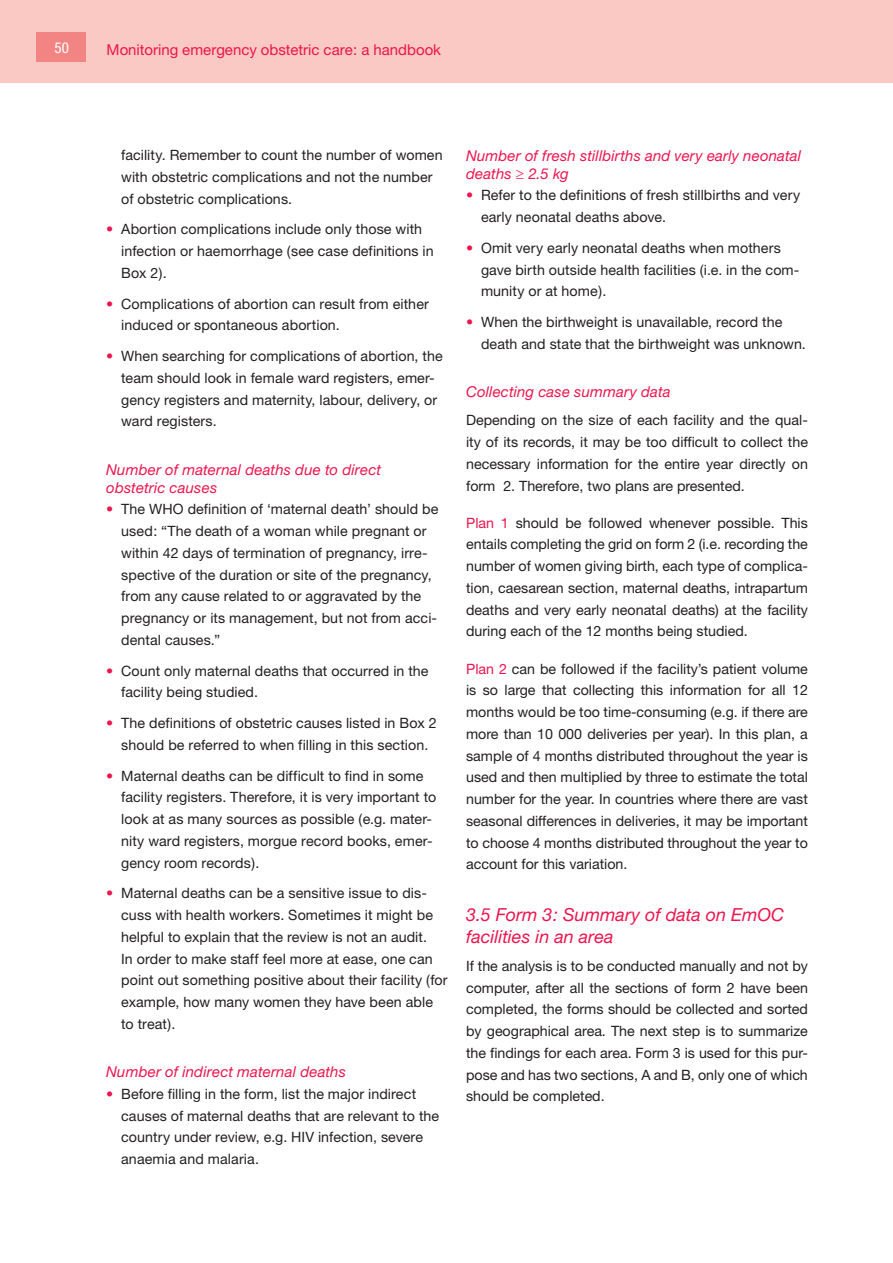
<style>
.page{position:relative;width:893px;height:1263px;background:#fff}
.page>*{position:absolute;margin:0;border:0;box-sizing:border-box;transform-origin:0 0}
.t1{font:italic 18px/21.6px "Helvetica Neue";color:#ed154e}
.t2{font:italic 15px/18px "Helvetica Neue";letter-spacing:.01em;color:#ed154e}
.t3{font:15px "Helvetica Neue";color:#ed154e}
.t4{font:condensed 15px "Helvetica Neue";color:#fff}
.t5{font:14.25px/21.8px "Helvetica Neue";letter-spacing:.005em;color:#231f20}
.s1{color:#ed154e}
</style>
<div class="page">
<div style="left:0;top:0;width:893px;height:83px;background:#fac9c3"></div>
<div style="left:36px;top:33px;width:50px;height:29px;background:#f38484"></div>
<p class="t4" style="left:54px;top:39px;width:16px">50</p>
<p class="t3" style="left:107px;top:40px;width:336px">Monitoring emergency obstetric care: a handbook</p>
<p class="t5" style="left:121px;top:144px;width:323px">facility. Remember to count the number of women with obstetric complications and not the number of obstetric complications.</p>
<p class="t5" style="left:121px;top:218px;width:314px;text-indent:-15px"><span class="s1">•</span> Abortion complications include only those with infection or haemorrhage (see case definitions in<br>Box 2).</p>
<p class="t5" style="left:121px;top:292px;width:309px;text-indent:-15px"><span class="s1">•</span> Complications of abortion can result from either induced or spontaneous abortion.</p>
<p class="t5" style="left:121px;top:345px;width:323px;text-indent:-15px"><span class="s1">•</span> When searching for complications of abortion, the team should look in female ward registers, emer&shy;gency registers and maternity, labour, delivery, or ward registers.</p>
<p class="t2" style="left:106px;top:460px;width:276px">Number of maternal deaths due to direct obstetric causes</p>
<p class="t5" style="left:121px;top:498px;width:319px;text-indent:-15px"><span class="s1">•</span> The WHO definition of ‘maternal death’ should be used: “The death of a woman while pregnant or within 42 days of termination of pregnancy, irre&shy;spective of the duration or site of the pregnancy, from any cause related to or aggravated by the pregnancy or its management, but not from acci&shy;dental causes.”</p>
<p class="t5" style="left:121px;top:659px;width:309px;text-indent:-15px"><span class="s1">•</span> Count only maternal deaths that occurred in the facility being studied.</p>
<p class="t5" style="left:106px;top:712px;width:332px;text-align:center"><span class="s1">•</span> The definitions of obstetric causes listed in Box 2 should be referred to when filling in this section.</p>
<p class="t5" style="left:121px;top:764px;width:317px;text-indent:-15px"><span class="s1">•</span> Maternal deaths can be difficult to find in some facility registers. Therefore, it is very important to look at as many sources as possible (e.g. mater&shy;nity ward registers, morgue record books, emer&shy;gency room records).</p>
<p class="t5" style="left:121px;top:882px;width:328px;text-indent:-15px"><span class="s1">•</span> Maternal deaths can be a sensitive issue to dis&shy;cuss with health workers. Sometimes it might be helpful to explain that the review is not an audit.<br>In order to make staff feel more at ease, one can point out something positive about their facility (for example, how many women they have been able to treat).</p>
<p class="t2" style="left:106px;top:1062px;width:241px">Number of indirect maternal deaths</p>
<p class="t5" style="left:121px;top:1083px;width:320px;text-indent:-15px"><span class="s1">•</span> Before filling in the form, list the major indirect causes of maternal deaths that are relevant to the country under review, e.g. HIV infection, severe anaemia and malaria.</p>
<p class="t2" style="left:466px;top:146px;width:337px">Number of fresh stillbirths and very early neonatal deaths ≥ 2.5 kg</p>
<p class="t5" style="left:481px;top:184px;width:321px;text-indent:-15px"><span class="s1">•</span> Refer to the definitions of fresh stillbirths and very early neonatal deaths above.</p>
<p class="t5" style="left:481px;top:237px;width:320px;text-indent:-15px"><span class="s1">•</span> Omit very early neonatal deaths when mothers gave birth outside health facilities (i.e. in the com&shy;munity or at home).</p>
<p class="t5" style="left:481px;top:311px;width:326px;text-indent:-15px"><span class="s1">•</span> When the birthweight is unavailable, record the death and state that the birthweight was unknown.</p>
<p class="t2" style="left:466px;top:383px;width:206px">Collecting case summary data</p>
<p class="t5" style="left:466px;top:409px;width:343px;text-align:justify">Depending on the size of each facility and the qual&shy;ity of its records, it may be too difficult to collect the necessary information for the entire year directly on form 2. Therefore, two plans are presented.</p>
<p class="t5" style="left:466px;top:511px;width:343px;text-align:justify"><span class="s1">Plan 1</span> should be followed whenever possible. This entails completing the grid on form 2 (i.e. recording the number of women giving birth, each type of complica&shy;tion, caesarean section, maternal deaths, intrapartum deaths and very early neonatal deaths) at the facility during each of the 12 months being studied.</p>
<p class="t5" style="left:466px;top:657px;width:343px;text-align:justify"><span class="s1">Plan 2</span> can be followed if the facility’s patient volume is so large that collecting this information for all 12 months would be too time-consuming (e.g. if there are more than 10 000 deliveries per year). In this plan, a sample of 4 months distributed throughout the year is used and then multiplied by three to estimate the total number for the year. In countries where there are vast seasonal differences in deliveries, it may be important to choose 4 months distributed throughout the year to account for this variation.</p>
<p class="t1" style="left:466px;top:904px;width:319px">3.5 Form 3: Summary of data on EmOC facilities in an area</p>
<p class="t5" style="left:466px;top:955px;width:343px;text-align:justify">If the analysis is to be conducted manually and not by computer, after all the sections of form 2 have been completed, the forms should be collected and sorted by geographical area. The next step is to summarize the findings for each area. Form 3 is used for this pur&shy;pose and has two sections, A and B, only one of which should be completed.</p>
</div>
